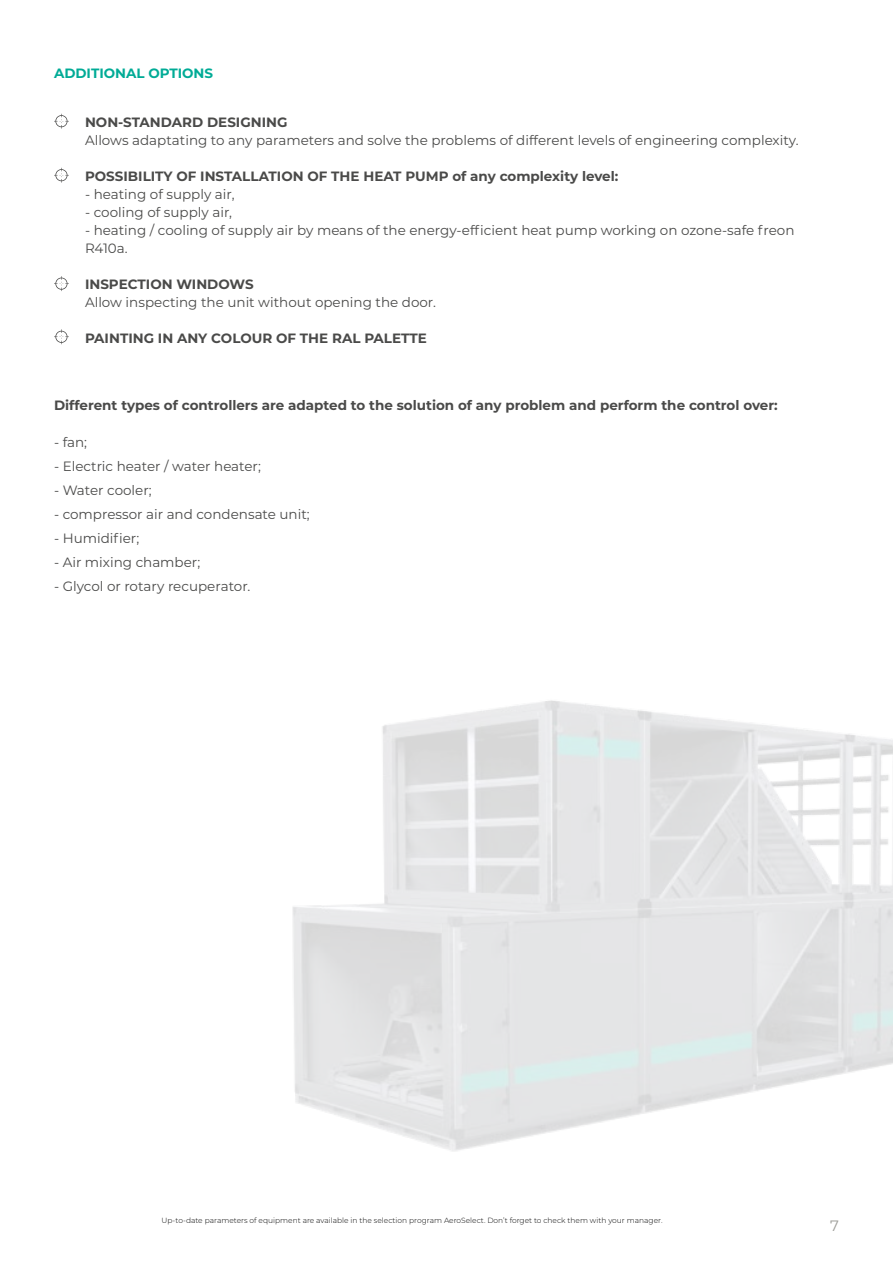
<style>
.page{position:relative;width:893px;height:1263px;background:#fff}
.page>*{position:absolute;margin:0;border:0;box-sizing:border-box;transform-origin:0 0}
.t1{font:15px "Montserrat";color:#9e9e99}
.t2{font:13.5px/18px "Montserrat";color:#4a4a49}
.t3{font:700 13.5px "Montserrat";color:#4a4a49}
.t4{font:700 13.5px "Montserrat";color:#00ab96}
.t5{font:300 7.5px "Montserrat";color:#000}
</style>
<div class="page">
<svg style="left:54px;top:114px;width:15px;height:15px"></svg>
<svg style="left:54px;top:168px;width:15px;height:15px"></svg>
<svg style="left:54px;top:276px;width:15px;height:15px"></svg>
<svg style="left:54px;top:329px;width:15px;height:15px"></svg>
<img style="left:292px;top:700px;width:601px;height:451px">
<p class="t4" style="left:54px;top:63px;width:161px">ADDITIONAL OPTIONS</p>
<p class="t3" style="left:85px;top:112px;width:204px">NON-STANDARD DESIGNING</p>
<p class="t2" style="left:85px;top:130px;width:715px">Allows adaptating to any parameters and solve the problems of different levels of engineering complexity.</p>
<p class="t3" style="left:85px;top:166px;width:535px">POSSIBILITY OF INSTALLATION OF THE HEAT PUMP of any complexity level:</p>
<p class="t2" style="left:85px;top:184px;width:151px">- heating of supply air,</p>
<p class="t2" style="left:85px;top:202px;width:149px">- cooling of supply air,</p>
<p class="t2" style="left:85px;top:220px;width:711px">- heating / cooling of supply air by means of the energy-efficient heat pump working on ozone-safe freon<br>R410a.</p>
<p class="t3" style="left:85px;top:274px;width:170px">INSPECTION WINDOWS</p>
<p class="t2" style="left:85px;top:292px;width:353px">Allow inspecting the unit without opening the door.</p>
<p class="t3" style="left:85px;top:328px;width:343px">PAINTING IN ANY COLOUR OF THE RAL PALETTE</p>
<p class="t3" style="left:54px;top:396px;width:725px">Different types of controllers are adapted to the solution of any problem and perform the control over:</p>
<p class="t2" style="left:54px;top:432px;width:35px">- fan;</p>
<p class="t2" style="left:54px;top:456px;width:208px">- Electric heater / water heater;</p>
<p class="t2" style="left:54px;top:480px;width:99px">- Water cooler;</p>
<p class="t2" style="left:54px;top:504px;width:257px">- compressor air and condensate unit;</p>
<p class="t2" style="left:54px;top:528px;width:87px">- Humidifier;</p>
<p class="t2" style="left:54px;top:552px;width:148px">- Air mixing chamber;</p>
<p class="t2" style="left:54px;top:576px;width:198px">- Glycol or rotary recuperator.</p>
<p class="t5" style="left:161px;top:1215px;width:502px">Up-to-date parameters of equipment are available in the selection program AeroSelect. Don’t forget to check them with your manager.</p>
<p class="t1" style="left:830px;top:1215px;width:10px">7</p>
</div>
